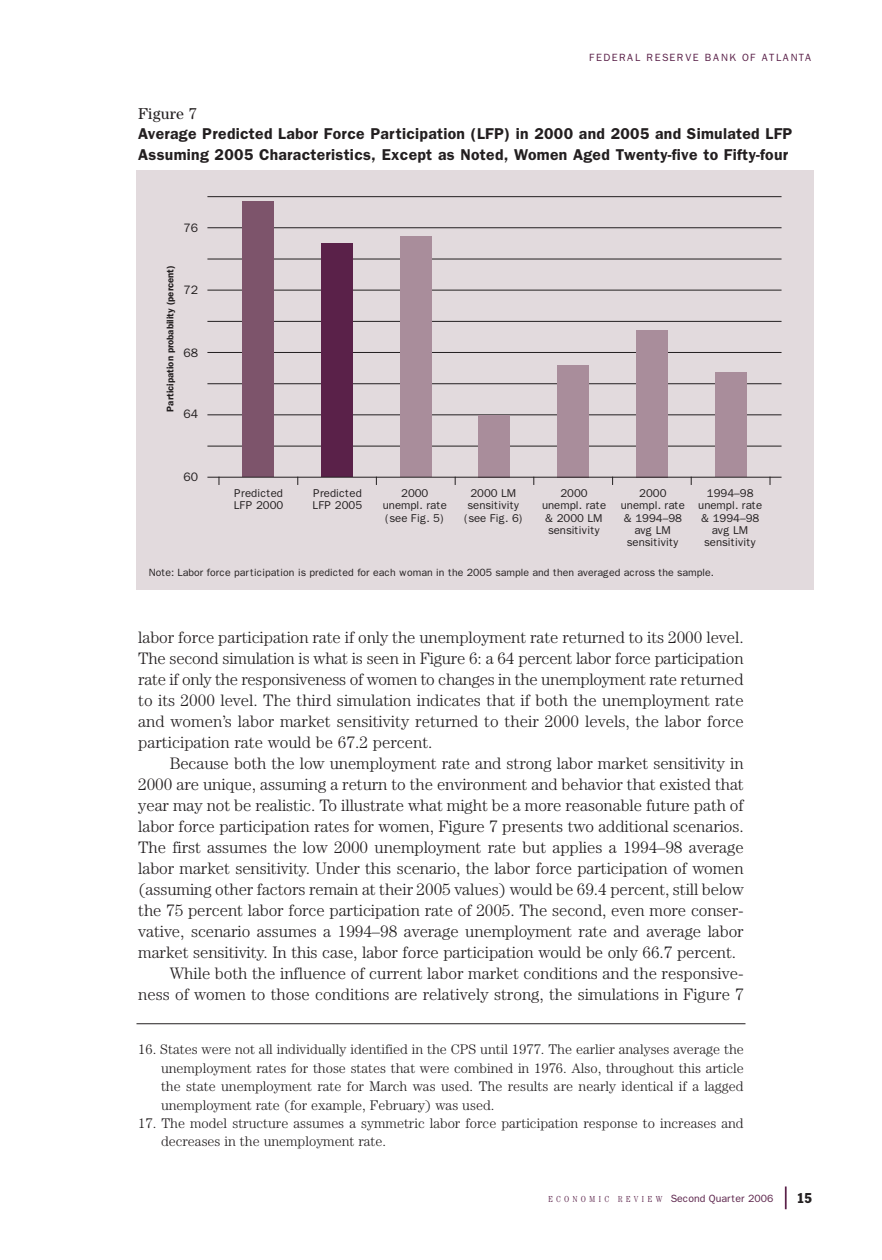
<style>
.page{position:relative;width:882px;height:1260px;background:#fff}
.page>*{position:absolute;margin:0;border:0;box-sizing:border-box;transform-origin:0 0}
.t1{font:300 16.62px/21px "Century";letter-spacing:-.005em;color:#231f20;text-align:justify}
.t2{font:600 15.75px/21px "Franklin Gothic";letter-spacing:.02em;color:#231f20}
.t3{font:15.75px "Century";letter-spacing:.015em;color:#231f20}
.t4{font:300 14px/18.4px "Century";color:#231f20;text-align:justify}
.t5{font:condensed 14px "Franklin Gothic";color:#231f20}
.t6{font:12.25px "Franklin Gothic";color:#231f20}
.t7{font:11.38px/12.2px "Franklin Gothic";color:#231f20;text-align:center}
.t8{font:10.5px "Franklin Gothic";color:#231f20}
.t9{font:10.5px "Franklin Gothic";color:#5a2149}
.t10{font:10.5px "Franklin Gothic";letter-spacing:.12em;color:#5a2149}
.t11{font:600 9.62px "Franklin Gothic";color:#231f20}
.s1{font-family:"Century";font-weight:300;font-stretch:condensed;font-size:8.75px}
</style>
<div class="page">
<hr style="left:785px;top:1186px;width:2px;height:23px;background:#5a2149">
<hr style="left:136px;top:1023px;width:610px;height:1px;background:#231f20">
<div style="left:136px;top:170px;width:678px;height:420px;background:#e2dadd"></div>
<hr style="left:208px;top:446px;width:573px;height:1px;background:#231f20">
<hr style="left:208px;top:415px;width:573px;height:1px;background:#231f20">
<hr style="left:208px;top:383px;width:573px;height:1px;background:#231f20">
<hr style="left:208px;top:352px;width:573px;height:1px;background:#231f20">
<hr style="left:208px;top:321px;width:573px;height:1px;background:#231f20">
<hr style="left:208px;top:290px;width:573px;height:1px;background:#231f20">
<hr style="left:208px;top:259px;width:573px;height:1px;background:#231f20">
<hr style="left:208px;top:227px;width:573px;height:1px;background:#231f20">
<hr style="left:208px;top:196px;width:573px;height:1px;background:#231f20">
<div style="left:243px;top:202px;width:31px;height:275px;background:#7d546b"></div>
<div style="left:321px;top:243px;width:32px;height:234px;background:#5a2149"></div>
<div style="left:400px;top:237px;width:31px;height:240px;background:#a98d9b"></div>
<div style="left:479px;top:415px;width:31px;height:62px;background:#a98d9b"></div>
<div style="left:557px;top:365px;width:32px;height:112px;background:#a98d9b"></div>
<div style="left:636px;top:330px;width:32px;height:147px;background:#a98d9b"></div>
<div style="left:715px;top:373px;width:31px;height:104px;background:#a98d9b"></div>
<hr style="left:208px;top:477px;width:573px;height:1px;background:#231f20">
<p class="t10" style="left:589px;top:54px;width:224px">FEDERAL RESERVE BANK OF ATLANTA</p>
<p class="t3" style="left:138px;top:108px;width:60px">Figure 7</p>
<p class="t2" style="left:138px;top:124px;width:655px">Average Predicted Labor Force Participation (LFP) in 2000 and 2005 and Simulated LFP<br>Assuming 2005 Characteristics, Except as Noted, Women Aged Twenty-five to Fifty-four</p>
<p class="t6" style="left:183px;top:224px;width:16px">76</p>
<p class="t11" style="left:167px;top:412px;width:148px;rotate:-90deg">Participation probability (percent)</p>
<p class="t6" style="left:183px;top:286px;width:16px">72</p>
<p class="t6" style="left:183px;top:348px;width:16px">68</p>
<p class="t6" style="left:183px;top:409px;width:16px">64</p>
<p class="t6" style="left:183px;top:473px;width:16px">60</p>
<p class="t7" style="left:234px;top:488px;width:51px;text-align:left">Predicted<br>LFP 2000</p>
<p class="t7" style="left:313px;top:488px;width:51px;text-align:left">Predicted<br>LFP 2005</p>
<p class="t7" style="left:383px;top:488px;width:66px">2000 unempl. rate (see Fig. 5)</p>
<p class="t7" style="left:464px;top:488px;width:61px">2000 LM sensitivity (see Fig. 6)</p>
<p class="t7" style="left:542px;top:488px;width:66px">2000 unempl. rate &amp; 2000 LM sensitivity</p>
<p class="t7" style="left:621px;top:488px;width:66px">2000 unempl. rate &amp; 1994–98 avg LM sensitivity</p>
<p class="t7" style="left:698px;top:488px;width:66px">1994–98 unempl. rate &amp; 1994–98 avg LM sensitivity</p>
<p class="t8" style="left:149px;top:569px;width:567px">Note: Labor force participation is predicted for each woman in the 2005 sample and then averaged across the sample.</p>
<p class="t1" style="left:138px;top:628px;width:607px">labor force participation rate if only the unemployment rate returned to its 2000 level.<br>The second simulation is what is seen in Figure 6: a 64 percent labor force participation rate if only the responsiveness of women to changes in the unemployment rate returned to its 2000 level. The third simulation indicates that if both the unemployment rate and women’s labor market sensitivity returned to their 2000 levels, the labor force participation rate would be 67.2 percent.</p>
<p class="t1" style="left:170px;top:754px;width:576px">Because both the low unemployment rate and strong labor market sensitivity in</p>
<p class="t1" style="left:138px;top:775px;width:607px">2000 are unique, assuming a return to the environment and behavior that existed that</p>
<p class="t1" style="left:138px;top:796px;width:607px">year may not be realistic. To illustrate what might be a more reasonable future path of</p>
<p class="t1" style="left:138px;top:817px;width:607px">labor force participation rates for women, Figure 7 presents two additional scenarios.</p>
<p class="t1" style="left:138px;top:838px;width:607px">The first assumes the low 2000 unemployment rate but applies a 1994–98 average</p>
<p class="t1" style="left:138px;top:859px;width:607px">labor market sensitivity. Under this scenario, the labor force participation of women</p>
<p class="t1" style="left:138px;top:880px;width:607px">(assuming other factors remain at their 2005 values) would be 69.4 percent, still below</p>
<p class="t1" style="left:138px;top:901px;width:607px">the 75 percent labor force participation rate of 2005. The second, even more conser-</p>
<p class="t1" style="left:138px;top:922px;width:607px">vative, scenario assumes a 1994–98 average unemployment rate and average labor</p>
<p class="t1" style="left:138px;top:943px;width:599px">market sensitivity. In this case, labor force participation would be only 66.7 percent.</p>
<p class="t1" style="left:170px;top:964px;width:576px">While both the influence of current labor market conditions and the responsive-</p>
<p class="t1" style="left:138px;top:985px;width:607px">ness of women to those conditions are relatively strong, the simulations in Figure 7</p>
<p class="t4" style="left:161px;top:1042px;width:584px;text-indent:-23px">16. States were not all individually identified in the CPS until 1977. The earlier analyses average the unemployment rates for those states that were combined in 1976. Also, throughout this article the state unemployment rate for March was used. The results are nearly identical if a lagged unemployment rate (for example, February) was used.</p>
<p class="t4" style="left:161px;top:1115px;width:584px;text-indent:-23px">17. The model structure assumes a symmetric labor force participation response to increases and decreases in the unemployment rate.</p>
<p class="t9" style="left:548px;top:1195px;width:227px"><span class="s1">E C O N O M I C R E V I E W</span> Second Quarter 2006</p>
<p class="t5" style="left:797px;top:1193px;width:17px">15</p>
</div>
